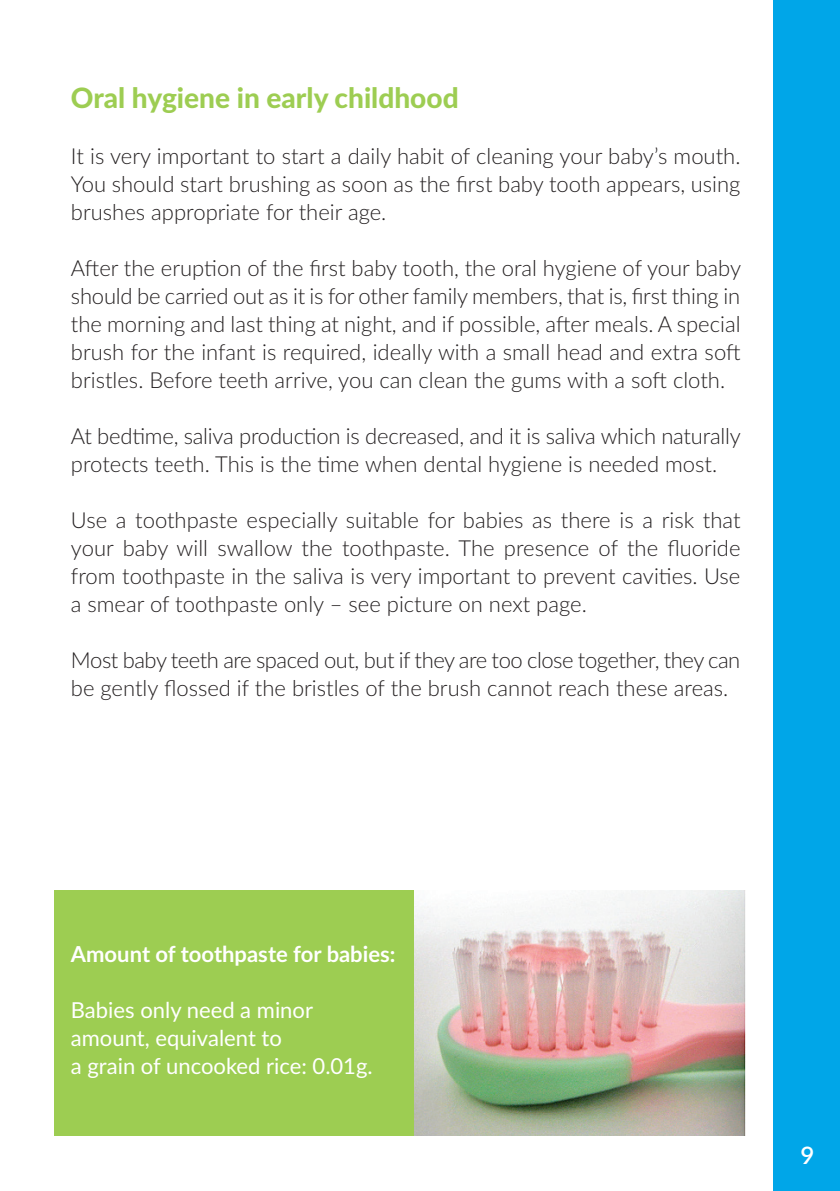
<style>
.page{position:relative;width:840px;height:1191px;background:#fff}
.page>*{position:absolute;margin:0;border:0;box-sizing:border-box;transform-origin:0 0}
.t1{font:800 28px "Lato";color:#9dcd52}
.t2{font:600 24px "Lato";color:#fff}
.t3{font:300 22px/28px "Lato";color:#231f20;text-align:justify}
.t4{font:300 22px/28px "Lato";letter-spacing:-.02em;color:#231f20}
.t5{font:22px/28px "Lato";color:#fff}
.t6{font:700 22px "Lato";color:#fff}
</style>
<div class="page">
<img style="left:413px;top:890px;width:332px;height:245px">
<div style="left:54px;top:890px;width:359px;height:246px;background:#9dcd52"></div>
<div style="left:773px;top:0;width:66px;height:1191px;background:#00a6e8"></div>
<p class="t1" style="left:71px;top:77px;width:389px">Oral hygiene in early childhood</p>
<p class="t3" style="left:71px;top:141px;width:670px">It is very important to start a daily habit of cleaning your baby’s mouth.<br>You should start brushing as soon as the first baby tooth appears, using brushes appropriate for their age.</p>
<p class="t3" style="left:71px;top:253px;width:671px">After the eruption of the first baby tooth, the oral hygiene of your baby should be carried out as it is for other family members, that is, first thing in the morning and last thing at night, and if possible, after meals. A special brush for the infant is required, ideally with a small head and extra soft bristles. Before teeth arrive, you can clean the gums with a soft cloth.</p>
<p class="t3" style="left:71px;top:421px;width:671px">At bedtime, saliva production is decreased, and it is saliva which naturally protects teeth. This is the time when dental hygiene is needed most.</p>
<p class="t3" style="left:71px;top:505px;width:670px">Use a toothpaste especially suitable for babies as there is a risk that your baby will swallow the toothpaste. The presence of the fluoride from toothpaste in the saliva is very important to prevent cavities. Use a smear of toothpaste only – see picture on next page.</p>
<p class="t4" style="left:71px;top:645px;width:670px">Most baby teeth are spaced out, but if they are too close together, they can be gently flossed if the bristles of the brush cannot reach these areas.</p>
<p class="t6" style="left:71px;top:937px;width:326px">Amount of toothpaste for babies:</p>
<p class="t5" style="left:71px;top:995px;width:303px">Babies only need a minor amount, equivalent to<br>a grain of uncooked rice: 0.01g.</p>
<p class="t2" style="left:800px;top:1137px;width:15px">9</p>
</div>
